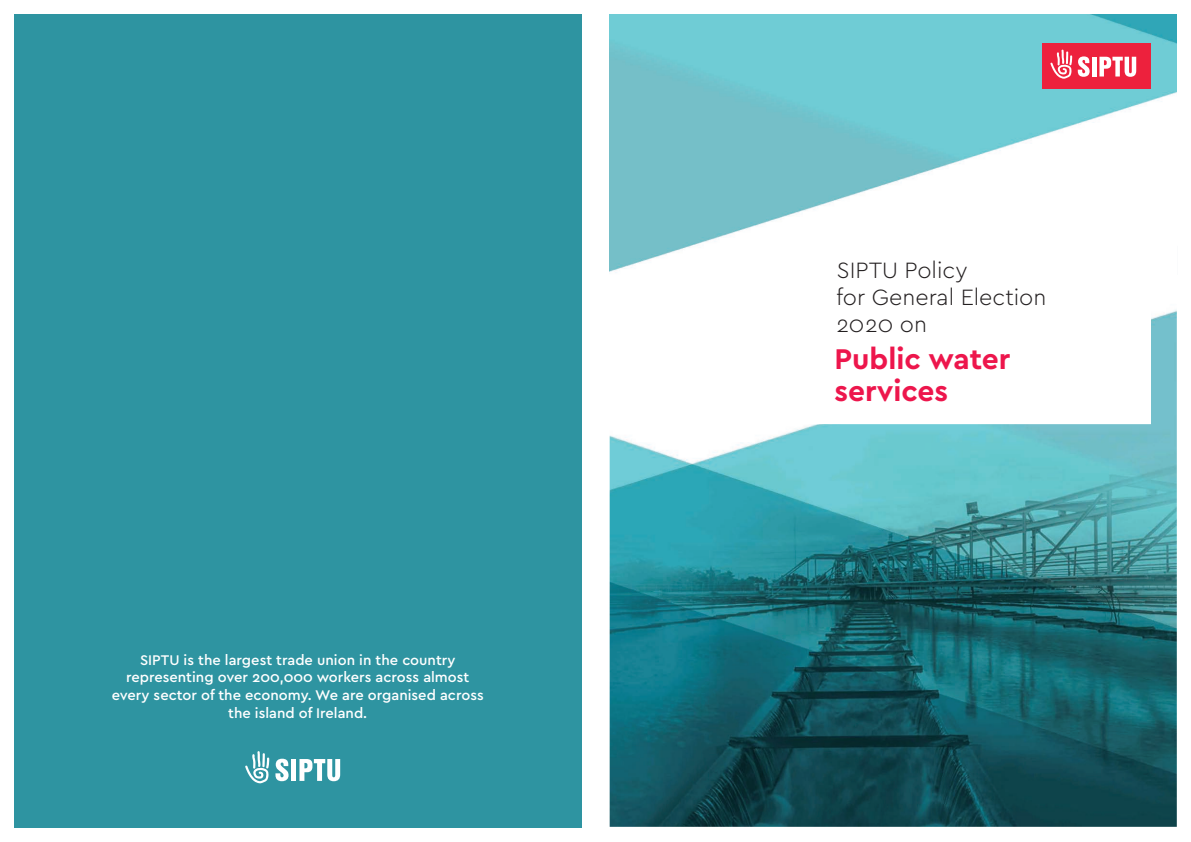
<style>
.page{position:relative;width:1191px;height:842px;background:#fff}
.page>*{position:absolute;margin:0;border:0;box-sizing:border-box;transform-origin:0 0}
.t1{font:700 29.9px/31.9px "Cera GR";color:#ed164c}
.t2{font:300 23.2px/26.9px "Cera GR";color:#231f20}
.t3{font:500 14.7px/17.6px "Cera GR";color:#fff;text-align:center}
</style>
<div class="page">
<div style="left:14px;top:14px;width:567px;height:814px;background:#2e94a1"></div>
<img style="left:609px;top:310px;width:567px;height:517px">
<div style="left:782px;top:246px;width:368px;height:178px;background:#fff"></div>
<img style="left:609px;top:14px;width:567px;height:259px">
<div style="left:1042px;top:44px;width:108px;height:45px;background:#ed213d"></div>
<svg style="left:1050px;top:50px;width:39px;height:29px"></svg>
<hr style="left:1092px;top:57px;width:4px;height:19px;background:#fff">
<svg style="left:1099px;top:57px;width:37px;height:20px"></svg>
<svg style="left:245px;top:751px;width:24px;height:32px"></svg>
<svg style="left:275px;top:759px;width:13px;height:22px"></svg>
<div style="left:291px;top:759px;width:5px;height:22px;background:#fff"></div>
<svg style="left:299px;top:759px;width:41px;height:22px"></svg>
<p class="t3" style="left:112px;top:651px;width:373px">SIPTU is the largest trade union in the country representing over 200,000 workers across almost every sector of the economy. We are organised across the island of Ireland.</p>
<h2 class="t2" style="left:836px;top:257px;width:212px">SIPTU Policy<br>for General Election<br>2020 on</h2>
<h1 class="t1" style="left:834px;top:343px;width:177px">Public water services</h1>
</div>
